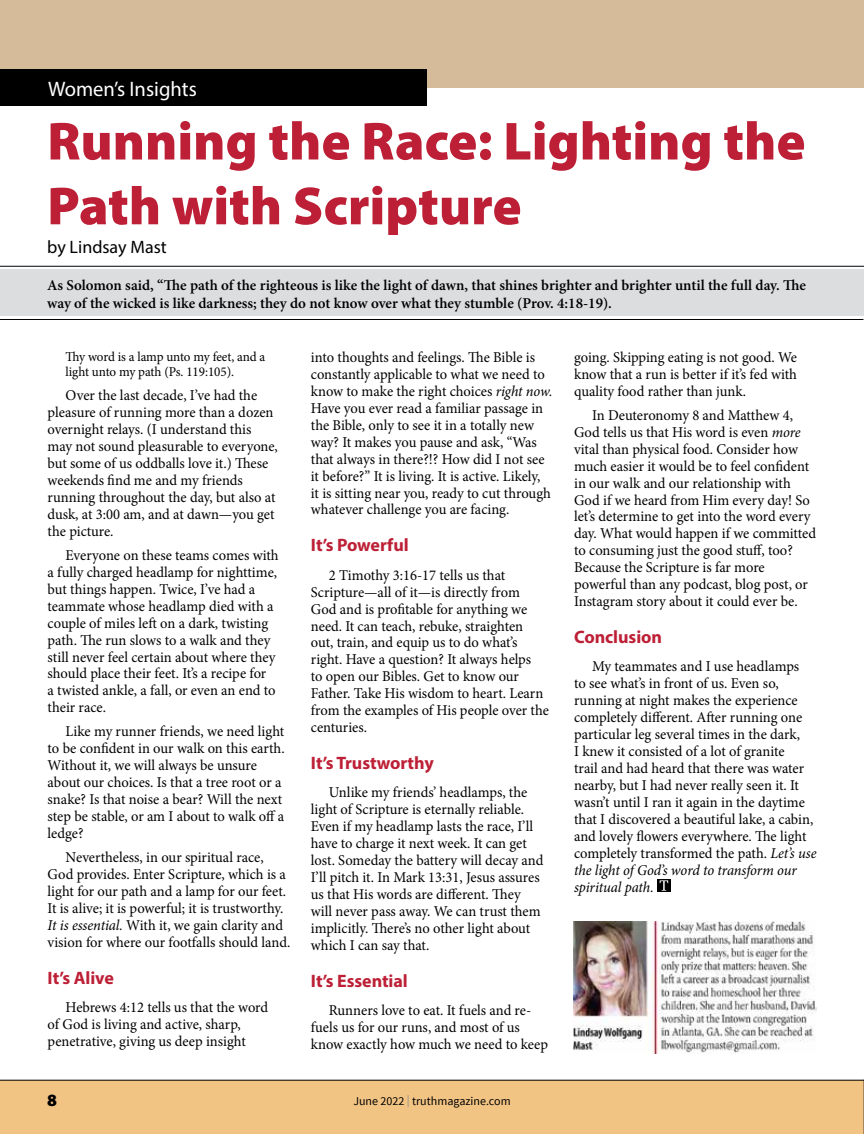
<style>
.page{position:relative;width:864px;height:1134px;background:#fff}
.page>*{position:absolute;margin:0;border:0;box-sizing:border-box;transform-origin:0 0}
.t1{font:900 54px/64.8px "Myriad Pro";color:#bd2036}
.t2{font:21px "Myriad Pro";color:#fff}
.t3{font:700 18px "Myriad Pro";letter-spacing:-.005em;color:#bd2036}
.t4{font:18px "Myriad Pro";color:#000}
.t5{font:900 17.25px "Myriad Pro";color:#000}
.t6{font:15px/17px "Minion Pro";letter-spacing:-.005em;color:#000}
.t7{font:600 15px/18.8px "Minion Pro";color:#000}
.t8{font:13.5px/15.5px "Minion Pro";letter-spacing:-.01em;color:#000}
.t9{font:12px "Source Sans Pro";color:#000}
.s1{font-style:italic}
.s2{color:#8a8c8e}
</style>
<div class="page">
<div style="left:0;top:1080px;width:863px;height:54px;background:#f2c484"></div>
<div style="left:0;top:0;width:864px;height:88px;background:#d5bb9a"></div>
<svg style="left:863px;top:1080px;width:1px;height:54px"></svg>
<div style="left:0;top:70px;width:427px;height:36px;background:#000"></div>
<svg style="left:657px;top:879px;width:14px;height:13px"></svg>
<svg style="left:660px;top:880px;width:8px;height:11px"></svg>
<div style="left:0;top:270px;width:864px;height:46px;background:#dcddde"></div>
<hr style="left:0;top:266px;width:864px;height:1px;background:#000">
<hr style="left:0;top:319px;width:863px;height:1px;background:#000">
<img style="left:574px;top:921px;width:243px;height:133px">
<h2 class="t2" style="left:48px;top:76px;width:150px">Women’s Insights</h2>
<h1 class="t1" style="left:47px;top:107px;width:760px">Running the Race: Lighting the<br>Path with Scripture</h1>
<p class="t4" style="left:47px;top:236px;width:121px">by Lindsay Mast</p>
<p class="t7" style="left:47px;top:275px;width:760px">As Solomon said, “The path of the righteous is like the light of dawn, that shines brighter and brighter until the full day. The way of the wicked is like darkness; they do not know over what they stumble (Prov. 4:18-19).</p>
<p class="t8" style="left:66px;top:349px;width:201px">Thy word is a lamp unto my feet, and a light unto my path (Ps. 119:105).</p>
<p class="t6" style="left:48px;top:387px;width:232px;text-indent:18px">Over the last decade, I’ve had the pleasure of running more than a dozen overnight relays. (I understand this may not sound pleasurable to everyone, but some of us oddballs love it.) These weekends find me and my friends running throughout the day, but also at dusk, at 3:00 am, and at dawn—you get the picture.</p>
<p class="t6" style="left:48px;top:547px;width:233px;text-indent:18px">Everyone on these teams comes with a fully charged headlamp for nighttime, but things happen. Twice, I’ve had a teammate whose headlamp died with a couple of miles left on a dark, twisting path. The run slows to a walk and they still never feel certain about where they should place their feet. It’s a recipe for<br>a twisted ankle, a fall, or even an end to their race.</p>
<p class="t6" style="left:48px;top:723px;width:239px;text-indent:18px">Like my runner friends, we need light to be confident in our walk on this earth.<br>Without it, we will always be unsure about our choices. Is that a tree root or a snake? Is that noise a bear? Will the next step be stable, or am I about to walk off a ledge?</p>
<p class="t6" style="left:48px;top:849px;width:244px;text-align:center">Nevertheless, in our spiritual race,<br>God provides. Enter Scripture, which is a light for our path and a lamp for our feet.<br>It is alive; it is powerful; it is trustworthy.<br><span class="s1">It is essential.</span> With it, we gain clarity and vision for where our footfalls should land.</p>
<p class="t3" style="left:48px;top:966px;width:68px">It’s Alive</p>
<p class="t6" style="left:48px;top:999px;width:222px;text-indent:18px">Hebrews 4:12 tells us that the word of God is living and active, sharp, penetrative, giving us deep insight</p>
<p class="t6" style="left:311px;top:349px;width:243px">into thoughts and feelings. The Bible is constantly applicable to what we need to know to make the right choices <span class="s1">right now.<br></span>Have you ever read a familiar passage in the Bible, only to see it in a totally new way? It makes you pause and ask, “Was that always in there?!? How did I not see it before?” It is living. It is active. Likely,<br>it is sitting near you, ready to cut through whatever challenge you are facing.</p>
<p class="t3" style="left:311px;top:534px;width:99px">It’s Powerful</p>
<p class="t6" style="left:311px;top:566px;width:240px;text-indent:18px">2 Timothy 3:16-17 tells us that Scripture—all of it—is directly from God and is profitable for anything we need. It can teach, rebuke, straighten out, train, and equip us to do what’s right. Have a question? It always helps<br>to open our Bibles. Get to know our Father. Take His wisdom to heart. Learn from the examples of His people over the centuries.</p>
<p class="t3" style="left:311px;top:751px;width:124px">It’s Trustworthy</p>
<p class="t6" style="left:311px;top:784px;width:234px;text-indent:18px">Unlike my friends’ headlamps, the light of Scripture is eternally reliable.<br>Even if my headlamp lasts the race, I’ll have to charge it next week. It can get lost. Someday the battery will decay and I’ll pitch it. In Mark 13:31, Jesus assures us that His words are different. They will never pass away. We can trust them implicitly. There’s no other light about which I can say that.</p>
<p class="t3" style="left:311px;top:969px;width:99px">It’s Essential</p>
<p class="t6" style="left:311px;top:1002px;width:239px;text-indent:18px">Runners love to eat. It fuels and re&shy;fuels us for our runs, and most of us know exactly how much we need to keep</p>
<p class="t5" style="left:47px;top:1089px;width:11px">8</p>
<p class="t9" style="left:353px;top:1094px;width:159px">June 2022 <span class="s2">|</span> truthmagazine.com</p>
<p class="t6" style="left:574px;top:349px;width:224px;text-align:justify">going. Skipping eating is not good. We know that a run is better if it’s fed with quality food rather than junk.</p>
<p class="t6" style="left:574px;top:407px;width:244px;text-indent:18px">In Deuteronomy 8 and Matthew 4, God tells us that His word is even <span class="s1">more </span>vital than physical food. Consider how much easier it would be to feel confident in our walk and our relationship with God if we heard from Him every day! So let’s determine to get into the word every day. What would happen if we committed to consuming just the good stuff, too?<br>Because the Scripture is far more powerful than any podcast, blog post, or Instagram story about it could ever be.</p>
<p class="t3" style="left:574px;top:625px;width:90px">Conclusion</p>
<p class="t6" style="left:574px;top:658px;width:244px;text-indent:18px">My teammates and I use headlamps<br>to see what’s in front of us. Even so, running at night makes the experience completely different. After running one particular leg several times in the dark,<br>I knew it consisted of a lot of granite<br>trail and had heard that there was water nearby, but I had never really seen it. It wasn’t until I ran it again in the daytime that I discovered a beautiful lake, a cabin, and lovely flowers everywhere. The light completely transformed the path. <span class="s1">Let’s use the light of God’s word to transform our spiritual path.</span></p>
</div>
